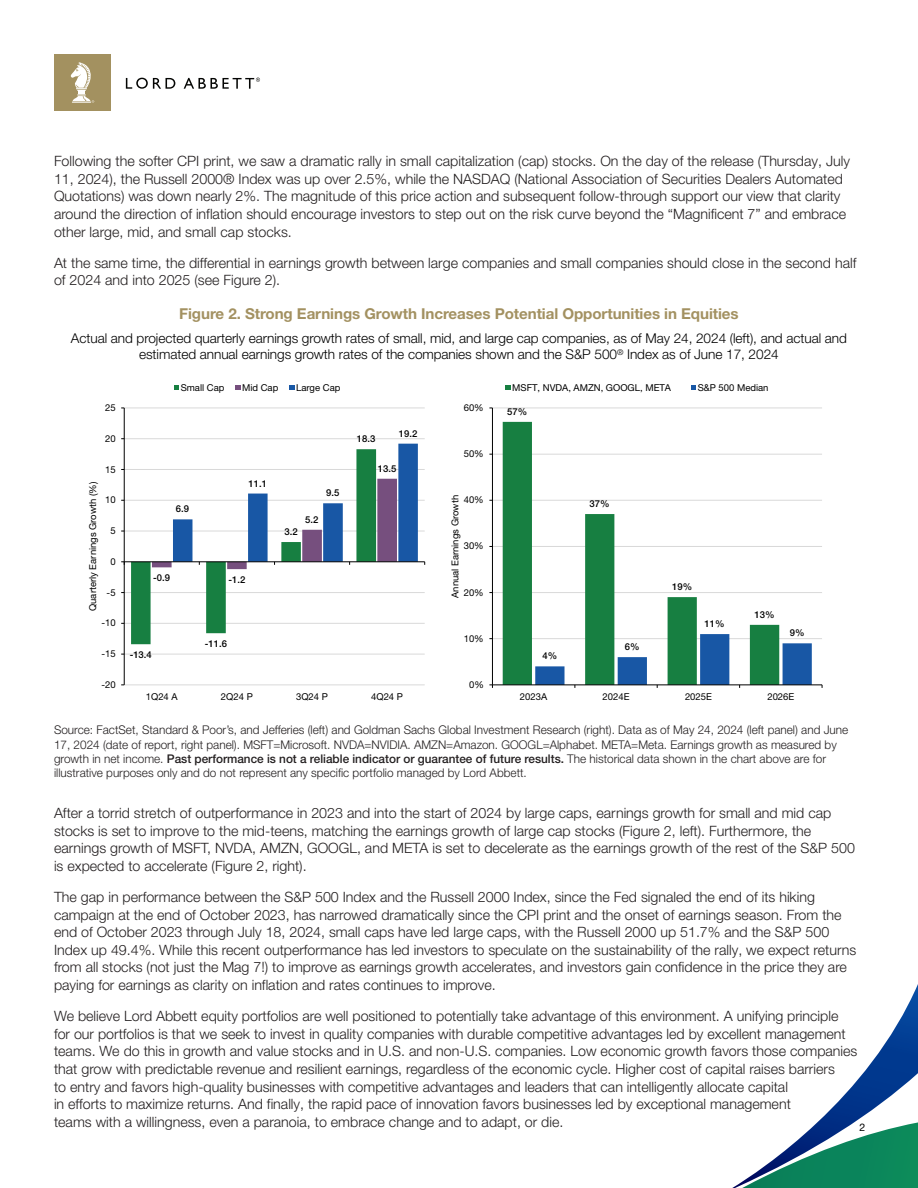
<style>
.page{position:relative;width:918px;height:1188px;background:#fff}
.page>*{position:absolute;margin:0;border:0;box-sizing:border-box;transform-origin:0 0}
.GRAPHIC_HEADER{font:700 15px "Helvetica Neue LT Pro";letter-spacing:-.005em;color:#a39161}
.MV_BODY{font:300 14.25px/17.7px "Helvetica Neue LT Pro";color:#231f20}
.GRAPHIC_HEADER-2{font:300 13.5px/16.5px "Helvetica Neue LT Pro";letter-spacing:-.005em;color:#000;text-align:center}
.MV_BODY_SUBHEAD{font:300 12px/14.4px "Helvetica Neue LT Pro";color:#231f20}
.t1{font:10.5px "Helvetica Neue LT Pro";color:#000}
.t2{font:9.45px "Helvetica Neue LT Pro";letter-spacing:.005em;color:#000}
.t3{font:500 9.45px "Helvetica Neue LT Pro";letter-spacing:.005em;color:#000}
.s1{font-weight:500}
</style>
<div class="page">
<svg style="left:732px;top:984px;width:186px;height:204px"></svg>
<div style="left:54px;top:54px;width:57px;height:57px;background:#a39160"></div>
<svg style="left:71px;top:62px;width:23px;height:41px"></svg>
<svg style="left:126px;top:78px;width:49px;height:11px"></svg>
<svg style="left:184px;top:78px;width:76px;height:11px"></svg>
<hr style="left:124px;top:685px;width:301px;height:1px;background:#d9d9d9">
<hr style="left:124px;top:654px;width:301px;height:1px;background:#d9d9d9">
<hr style="left:124px;top:623px;width:301px;height:1px;background:#d9d9d9">
<hr style="left:124px;top:592px;width:301px;height:1px;background:#d9d9d9">
<hr style="left:124px;top:531px;width:301px;height:1px;background:#d9d9d9">
<hr style="left:124px;top:500px;width:301px;height:1px;background:#d9d9d9">
<hr style="left:124px;top:469px;width:301px;height:1px;background:#d9d9d9">
<hr style="left:124px;top:438px;width:301px;height:1px;background:#d9d9d9">
<hr style="left:124px;top:408px;width:301px;height:1px;background:#d9d9d9">
<svg style="left:131px;top:530px;width:116px;height:114px"></svg>
<hr style="left:124px;top:408px;width:1px;height:277px;background:#000">
<hr style="left:124px;top:561px;width:301px;height:1px;background:#000">
<svg style="left:121px;top:561px;width:4px;height:4px"></svg>
<svg style="left:152px;top:444px;width:266px;height:125px"></svg>
<svg style="left:174px;top:385px;width:5px;height:5px"></svg>
<svg style="left:235px;top:385px;width:5px;height:5px"></svg>
<svg style="left:289px;top:385px;width:5px;height:5px"></svg>
<hr style="left:492px;top:638px;width:330px;height:1px;background:#d9d9d9">
<hr style="left:492px;top:592px;width:330px;height:1px;background:#d9d9d9">
<hr style="left:492px;top:546px;width:330px;height:1px;background:#d9d9d9">
<hr style="left:492px;top:500px;width:330px;height:1px;background:#d9d9d9">
<hr style="left:492px;top:454px;width:330px;height:1px;background:#d9d9d9">
<hr style="left:492px;top:408px;width:330px;height:1px;background:#d9d9d9">
<svg style="left:503px;top:422px;width:276px;height:262px"></svg>
<hr style="left:492px;top:408px;width:1px;height:277px;background:#000">
<hr style="left:492px;top:684px;width:330px;height:1px;background:#000">
<svg style="left:535px;top:634px;width:277px;height:54px"></svg>
<svg style="left:505px;top:385px;width:5px;height:5px"></svg>
<svg style="left:691px;top:385px;width:5px;height:5px"></svg>
<p class="MV_BODY" style="left:54px;top:152px;width:798px">Following the softer CPI print, we saw a dramatic rally in small capitalization (cap) stocks. On the day of the release (Thursday, July 11, 2024), the Russell 2000® Index was up over 2.5%, while the NASDAQ (National Association of Securities Dealers Automated Quotations) was down nearly 2%. The magnitude of this price action and subsequent follow-through support our view that clarity around the direction of inflation should encourage investors to step out on the risk curve beyond the “Magnificent 7” and embrace other large, mid, and small cap stocks.</p>
<p class="MV_BODY" style="left:54px;top:254px;width:804px">At the same time, the differential in earnings growth between large companies and small companies should close in the second half of 2024 and into 2025 (see Figure 2).</p>
<p class="GRAPHIC_HEADER" style="left:179px;top:305px;width:561px">Figure 2. Strong Earnings Growth Increases Potential Opportunities in Equities</p>
<p class="GRAPHIC_HEADER-2" style="left:71px;top:329px;width:777px">Actual and projected quarterly earnings growth rates of small, mid, and large cap companies, as of May 24, 2024 (left), and actual and estimated annual earnings growth rates of the companies shown and the S&amp;P 500<sup>®</sup> Index as of June 17, 2024</p>
<p class="t2" style="left:181px;top:382px;width:45px">Small Cap</p>
<p class="t2" style="left:242px;top:382px;width:38px">Mid Cap</p>
<p class="t2" style="left:296px;top:382px;width:46px">Large Cap</p>
<p class="t2" style="left:512px;top:382px;width:160px">MSFT, NVDA, AMZN, GOOGL, META</p>
<p class="t2" style="left:698px;top:382px;width:72px">S&amp;P 500 Median</p>
<p class="t2" style="left:105px;top:402px;width:12px">25</p>
<p class="t2" style="left:464px;top:402px;width:22px">60%</p>
<p class="t3" style="left:507px;top:406px;width:22px">57%</p>
<p class="t2" style="left:105px;top:433px;width:12px">20</p>
<p class="t3" style="left:357px;top:433px;width:20px">18.3</p>
<p class="t3" style="left:399px;top:428px;width:20px">19.2</p>
<p class="t2" style="left:464px;top:448px;width:22px">50%</p>
<p class="t2" style="left:105px;top:463px;width:12px">15</p>
<p class="t3" style="left:378px;top:463px;width:20px">13.5</p>
<p class="t2" style="left:87px;top:611px;width:131px;rotate:-90deg">Quarterly Earnings Growth (%)</p>
<p class="t2" style="left:105px;top:494px;width:12px">10</p>
<p class="t2" style="left:110px;top:525px;width:7px">5</p>
<p class="t2" style="left:110px;top:556px;width:7px">0</p>
<p class="t2" style="left:107px;top:586px;width:10px">-5</p>
<p class="t2" style="left:101px;top:617px;width:16px">-10</p>
<p class="t3" style="left:176px;top:503px;width:15px">6.9</p>
<p class="t3" style="left:248px;top:478px;width:20px">11.1</p>
<p class="t3" style="left:153px;top:572px;width:18px">-0.9</p>
<p class="t3" style="left:228px;top:574px;width:18px">-1.2</p>
<p class="t3" style="left:284px;top:526px;width:15px">3.2</p>
<p class="t3" style="left:305px;top:514px;width:15px">5.2</p>
<p class="t3" style="left:326px;top:487px;width:15px">9.5</p>
<p class="t2" style="left:449px;top:598px;width:104px;rotate:-90deg">Annual Earnings Growth</p>
<p class="t2" style="left:464px;top:494px;width:22px">40%</p>
<p class="t2" style="left:464px;top:540px;width:22px">30%</p>
<p class="t2" style="left:464px;top:586px;width:22px">20%</p>
<p class="t3" style="left:590px;top:498px;width:22px">37%</p>
<p class="t3" style="left:672px;top:581px;width:22px">19%</p>
<p class="t3" style="left:755px;top:609px;width:22px">13%</p>
<p class="t3" style="left:705px;top:618px;width:22px">11%</p>
<p class="t2" style="left:101px;top:648px;width:16px">-15</p>
<p class="t3" style="left:130px;top:649px;width:24px">-13.4</p>
<p class="t3" style="left:205px;top:638px;width:24px">-11.6</p>
<p class="t2" style="left:464px;top:633px;width:22px">10%</p>
<p class="t3" style="left:542px;top:650px;width:16px">4%</p>
<p class="t3" style="left:625px;top:641px;width:16px">6%</p>
<p class="t3" style="left:790px;top:627px;width:16px">9%</p>
<p class="t2" style="left:101px;top:679px;width:16px">-20</p>
<p class="t2" style="left:469px;top:679px;width:16px">0%</p>
<p class="t2" style="left:146px;top:691px;width:33px">1Q24 A</p>
<p class="t2" style="left:221px;top:691px;width:33px">2Q24 P</p>
<p class="t2" style="left:296px;top:691px;width:33px">3Q24 P</p>
<p class="t2" style="left:371px;top:691px;width:33px">4Q24 P</p>
<p class="t2" style="left:520px;top:691px;width:29px">2023A</p>
<p class="t2" style="left:603px;top:691px;width:28px">2024E</p>
<p class="t2" style="left:685px;top:691px;width:28px">2025E</p>
<p class="t2" style="left:767px;top:691px;width:28px">2026E</p>
<p class="MV_BODY_SUBHEAD" style="left:54px;top:722px;width:796px">Source: FactSet, Standard &amp; Poor’s, and Jefferies (left) and Goldman Sachs Global Investment Research (right). Data as of May 24, 2024 (left panel) and June 17, 2024 (date of report, right panel). MSFT=Microsoft. NVDA=NVIDIA. AMZN=Amazon. GOOGL=Alphabet. META=Meta. Earnings growth as measured by growth in net income. <span class="s1">Past performance is not a reliable indicator or guarantee of future results.</span> The historical data shown in the chart above are for illustrative purposes only and do not represent any specific portfolio managed by Lord Abbett.</p>
<p class="MV_BODY" style="left:54px;top:804px;width:802px">After a torrid stretch of outperformance in 2023 and into the start of 2024 by large caps, earnings growth for small and mid cap stocks is set to improve to the mid-teens, matching the earnings growth of large cap stocks (Figure 2, left). Furthermore, the earnings growth of MSFT, NVDA, AMZN, GOOGL, and META is set to decelerate as the earnings growth of the rest of the S&amp;P 500 is expected to accelerate (Figure 2, right).</p>
<p class="MV_BODY" style="left:54px;top:888px;width:804px">The gap in performance between the S&amp;P 500 Index and the Russell 2000 Index, since the Fed signaled the end of its hiking campaign at the end of October 2023, has narrowed dramatically since the CPI print and the onset of earnings season. From the end of October 2023 through July 18, 2024, small caps have led large caps, with the Russell 2000 up 51.7% and the S&amp;P 500<br>Index up 49.4%. While this recent outperformance has led investors to speculate on the sustainability of the rally, we expect returns from all stocks (not just the Mag 7!) to improve as earnings growth accelerates, and investors gain confidence in the price they are paying for earnings as clarity on inflation and rates continues to improve.</p>
<p class="MV_BODY" style="left:54px;top:1007px;width:805px">We believe Lord Abbett equity portfolios are well positioned to potentially take advantage of this environment. A unifying principle for our portfolios is that we seek to invest in quality companies with durable competitive advantages led by excellent management teams. We do this in growth and value stocks and in U.S. and non-U.S. companies. Low economic growth favors those companies that grow with predictable revenue and resilient earnings, regardless of the economic cycle. Higher cost of capital raises barriers<br>to entry and favors high-quality businesses with competitive advantages and leaders that can intelligently allocate capital<br>in efforts to maximize returns. And finally, the rapid pace of innovation favors businesses led by exceptional management<br>teams with a willingness, even a paranoia, to embrace change and to adapt, or die.</p>
<p class="t1" style="left:860px;top:1120px;width:7px">2</p>
</div>
